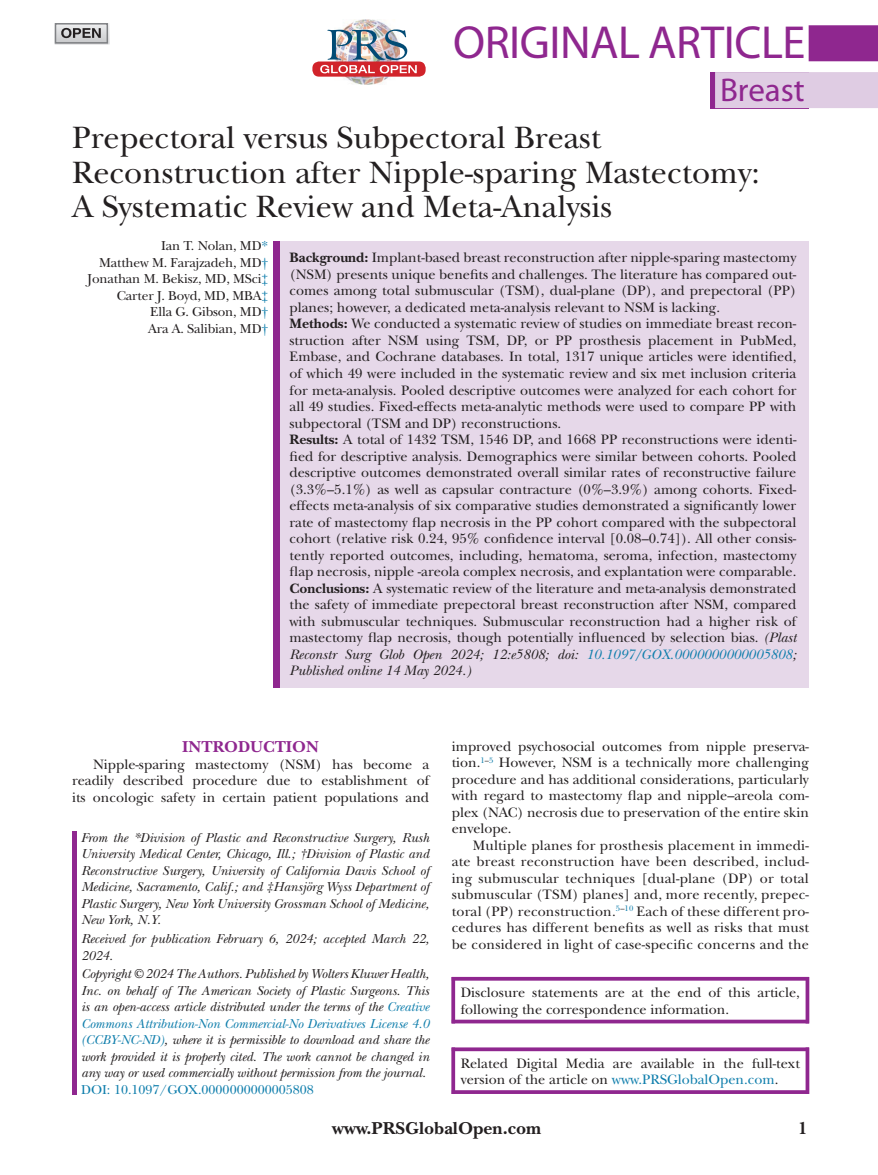
<style>
.page{position:relative;width:878px;height:1175px;background:#fff}
.page>*{position:absolute;margin:0;border:0;box-sizing:border-box;transform-origin:0 0}
.t1{font:46.5px "Myriad Pro";letter-spacing:-.01em;color:#8f278f}
.t2{font:33px "Myriad Pro";color:#8f278f}
.t3{font:32.25px/34.5px "New Baskerville Std";color:#231f20}
.t4{font:700 18px "New Baskerville Std";color:#231f20}
.t5{font:700 16.5px "New Baskerville Std";color:#8f278f}
.t6{font:14.25px/16.5px "New Baskerville Std";color:#231f20;text-align:justify}
.t7{font:italic 13.5px/16.5px "New Baskerville Std";color:#231f20;text-align:justify}
.t8{font:13.5px/16.5px "New Baskerville Std";letter-spacing:-.01em;color:#231f20;text-align:right}
.t9{font:13.5px "New Baskerville Std";color:#0f7eac}
.s1{color:#0f7eac}
.s2{font-weight:700}
.s3{font-style:italic}
.s4{font-style:italic;color:#0f7eac}
</style>
<div class="page">
<div style="left:710px;top:72px;width:98px;height:36px;background:#8f278f"></div>
<div style="left:715px;top:72px;width:163px;height:36px;background:#dfcce3"></div>
<div style="left:808px;top:25px;width:70px;height:36px;background:#8f278f"></div>
<img style="left:343px;top:20px;width:48px;height:64px">
<div style="left:312px;top:61px;width:113px;height:16px;background:#d1232a;border-radius:7px"></div>
<img style="left:320px;top:29px;width:97px;height:44px">
<div style="left:274px;top:126px;width:534px;height:562px;background:#e6d8e9"></div>
<div style="left:274px;top:240px;width:6px;height:76px;background:#8f278f"></div>
<div style="left:274px;top:306px;width:6px;height:126px;background:#8f278f"></div>
<div style="left:274px;top:421px;width:6px;height:159px;background:#8f278f"></div>
<div style="left:274px;top:570px;width:6px;height:118px;background:#8f278f"></div>
<hr style="left:72px;top:831px;width:4px;height:99px;background:#8f278f">
<hr style="left:72px;top:930px;width:4px;height:35px;background:#8f278f">
<hr style="left:72px;top:965px;width:4px;height:118px;background:#8f278f">
<hr style="left:72px;top:1081px;width:4px;height:13px;background:#8f278f">
<div style="left:272px;top:126px;width:536px;height:115px;background:#fff"></div>
<img style="left:54px;top:23px;width:55px;height:22px">
<svg style="left:451px;top:977px;width:4px;height:46px"></svg>
<svg style="left:805px;top:977px;width:4px;height:46px"></svg>
<svg style="left:452px;top:976px;width:356px;height:4px"></svg>
<svg style="left:452px;top:1019px;width:356px;height:4px"></svg>
<svg style="left:451px;top:1047px;width:4px;height:47px"></svg>
<svg style="left:805px;top:1047px;width:4px;height:47px"></svg>
<svg style="left:452px;top:1047px;width:356px;height:4px"></svg>
<svg style="left:452px;top:1090px;width:356px;height:4px"></svg>
<div style="left:55px;top:23px;width:53px;height:21px;border:2px solid #808285"></div>
<svg style="left:61px;top:28px;width:40px;height:10px"></svg>
<h1 class="t1" style="left:453px;top:14px;width:354px">ORIGINAL ARTICLE</h1>
<h2 class="t2" style="left:720px;top:69px;width:86px">BREAST</h2>
<h3 class="t3" style="left:72px;top:121px;width:689px">Prepectoral versus Subpectoral Breast<br>Reconstruction after Nipple-sparing Mastectomy:<br>A Systematic Review and Meta-Analysis</h3>
<p class="t8" style="left:88px;top:238px;width:182px">Ian T. Nolan, MD<span class="s1">*<br></span>Matthew M. Farajzadeh, MD<span class="s1">†<br></span>Jonathan M. Bekisz, MD, MSci<span class="s1">‡<br></span>Carter J. Boyd, MD, MBA<span class="s1">‡<br></span>Ella G. Gibson, MD<span class="s1">†<br></span>Ara A. Salibian, MD<span class="s1">†</span></p>
<p class="t6" style="left:289px;top:250px;width:508px;text-align:left"><span class="s2">Background:</span> Implant-based breast reconstruction after nipple-sparing mastectomy (NSM) presents unique benefits and challenges. The literature has compared out&shy;comes among total submuscular (TSM), dual-plane (DP), and prepectoral (PP) planes; however, a dedicated meta-analysis relevant to NSM is lacking.<br><span class="s2">Methods:</span> We conducted a systematic review of studies on immediate breast recon&shy;struction after NSM using TSM, DP, or PP prosthesis placement in PubMed, Embase, and Cochrane databases. In total, 1317 unique articles were identified, of which 49 were included in the systematic review and six met inclusion criteria for meta-analysis. Pooled descriptive outcomes were analyzed for each cohort for all 49 studies. Fixed-effects meta-analytic methods were used to compare PP with subpectoral (TSM and DP) reconstructions.<br><span class="s2">Results:</span> A total of 1432 TSM, 1546 DP, and 1668 PP reconstructions were identi&shy;fied for descriptive analysis. Demographics were similar between cohorts. Pooled descriptive outcomes demonstrated overall similar rates of reconstructive failure (3.3%–5.1%) as well as capsular contracture (0%–3.9%) among cohorts. Fixed&shy;effects meta-analysis of six comparative studies demonstrated a significantly lower rate of mastectomy flap necrosis in the PP cohort compared with the subpectoral cohort (relative risk 0.24, 95% confidence interval [0.08–0.74]). All other consis&shy;tently reported outcomes, including, hematoma, seroma, infection, mastectomy flap necrosis, nipple -areola complex necrosis, and explantation were comparable.<br><span class="s2">Conclusions:</span> A systematic review of the literature and meta-analysis demonstrated the safety of immediate prepectoral breast reconstruction after NSM, compared with submuscular techniques. Submuscular reconstruction had a higher risk of mastectomy flap necrosis, though potentially influenced by selection bias. <span class="s3">(Plast Reconstr Surg Glob Open 2024; 12:e5808; doi:</span> <span class="s4">10.1097/GOX.0000000000005808</span><span class="s3">; Published online 14 May 2024.)</span></p>
<p class="t5" style="left:182px;top:737px;width:138px">INTRODUCTION</p>
<p class="t6" style="left:72px;top:756px;width:359px;text-indent:21px">Nipple-sparing mastectomy (NSM) has become a readily described procedure due to establishment of its oncologic safety in certain patient populations and</p>
<p class="t7" style="left:81px;top:829px;width:350px">From the *Division of Plastic and Reconstructive Surgery, Rush University Medical Center, Chicago, Ill.; †Division of Plastic and Reconstructive Surgery, University of California Davis School of Medicine, Sacramento, Calif.; and ‡Hansjörg Wyss Department of Plastic Surgery, New York University Grossman School of Medicine, New York, N.Y.</p>
<p class="t7" style="left:81px;top:930px;width:350px">Received for publication February 6, 2024; accepted March 22,<br>2024.</p>
<p class="t7" style="left:81px;top:965px;width:350px">Copyright © 2024 The Authors. Published by Wolters Kluwer Health, Inc. on behalf of The American Society of Plastic Surgeons. This is an open-access article distributed under the terms of the <span class="s1">Creative Commons Attribution-Non Commercial-No Derivatives License 4.0 (CCBY-NC-ND)</span>, where it is permissible to download and share the work provided it is properly cited. The work cannot be changed in any way or used commercially without permission from the journal.</p>
<p class="t9" style="left:81px;top:1081px;width:234px">DOI: 10.1097/GOX.0000000000005808</p>
<p class="t6" style="left:451px;top:738px;width:359px">improved psychosocial outcomes from nipple preserva&shy;tion.<sup>1</sup><sup>–</sup><sup>5</sup> However, NSM is a technically more challenging procedure and has additional considerations, particularly with regard to mastectomy flap and nipple–areola com&shy;plex (NAC) necrosis due to preservation of the entire skin envelope.</p>
<p class="t6" style="left:451px;top:837px;width:359px;text-indent:21px">Multiple planes for prosthesis placement in immedi&shy;ate breast reconstruction have been described, includ&shy;ing submuscular techniques [dual-plane (DP) or total submuscular (TSM) planes] and, more recently, prepec&shy;toral (PP) reconstruction.<sup>5</sup><sup>–</sup><sup>10</sup> Each of these different pro&shy;cedures has different benefits as well as risks that must be considered in light of case-specific concerns and the</p>
<p class="t6" style="left:460px;top:984px;width:341px">Disclosure statements are at the end of this article, following the correspondence information.</p>
<p class="t6" style="left:460px;top:1054px;width:341px">Related Digital Media are available in the full-text version of the article on <span class="s1">www.PRSGlobalOpen.com</span>.</p>
<p class="t4" style="left:332px;top:1118px;width:210px">www.PRSGlobalOpen.com</p>
<p class="t4" style="left:798px;top:1118px;width:11px">1</p>
</div>
